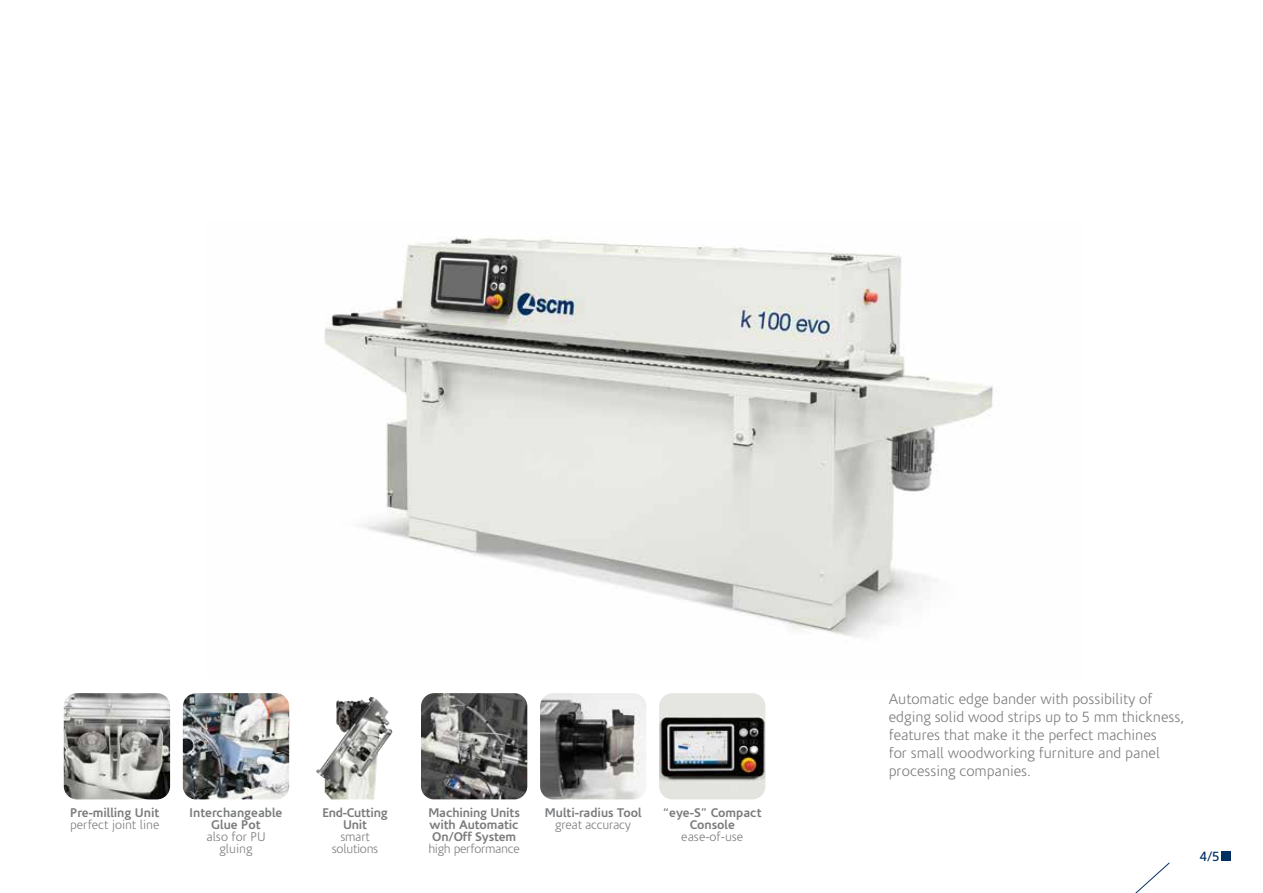
<style>
.page{position:relative;width:1263px;height:893px;background:#fff}
.page>*{position:absolute;margin:0;border:0;box-sizing:border-box;transform-origin:0 0}
.t1{font:300 15px/18px "Corisande OT";color:#7b7c7e}
.t2{font:13.5px "Corisande OT";color:#003064}
.t3{font:700 12.75px/12px "Corisande OT";color:#7b7c7e;text-align:center}
.t4{font:300 12.75px/12px "Corisande OT";letter-spacing:-.02em;color:#7b7c7e;text-align:center}
.t5{font:300 12.75px/12px "Corisande OT";color:#7b7c7e;text-align:center}
.t6{font:700 12.75px/12px "Corisande OT";letter-spacing:-.02em;color:#7b7c7e;text-align:center}
</style>
<div class="page">
<img style="left:324px;top:236px;width:669px;height:401px">
<img style="left:540px;top:693px;width:106px;height:106px">
<img style="left:64px;top:693px;width:106px;height:106px">
<img style="left:183px;top:693px;width:106px;height:106px">
<img style="left:316px;top:697px;width:54px;height:102px">
<img style="left:421px;top:693px;width:106px;height:106px">
<img style="left:659px;top:693px;width:106px;height:106px">
<div style="left:1222px;top:852px;width:9px;height:9px;background:#003064"></div>
<svg style="left:1135px;top:862px;width:35px;height:31px"></svg>
<p class="t3" style="left:70px;top:807px;width:91px">Pre-milling Unit</p>
<p class="t5" style="left:70px;top:819px;width:91px">perfect joint line</p>
<p class="t3" style="left:190px;top:807px;width:94px">Interchangeable<br>Glue Pot</p>
<p class="t5" style="left:206px;top:831px;width:61px">also for PU gluing</p>
<p class="t6" style="left:322px;top:807px;width:67px">End-Cutting<br>Unit</p>
<p class="t4" style="left:332px;top:831px;width:48px">smart solutions</p>
<p class="t3" style="left:428px;top:807px;width:93px;text-align:justify">Machining Units with Automatic On/Off System</p>
<p class="t4" style="left:428px;top:843px;width:93px">high performance</p>
<p class="t3" style="left:545px;top:807px;width:98px">Multi-radius Tool</p>
<p class="t4" style="left:555px;top:819px;width:77px">great accuracy</p>
<p class="t3" style="left:663px;top:807px;width:100px">“eye-S” Compact<br>Console</p>
<p class="t5" style="left:681px;top:831px;width:63px">ease-of-use</p>
<p class="t1" style="left:889px;top:691px;width:297px">Automatic edge bander with possibility of edging solid wood strips up to 5 mm thickness, features that make it the perfect machines<br>for small woodworking furniture and panel processing companies.</p>
<p class="t2" style="left:1200px;top:849px;width:21px">4/5</p>
</div>
